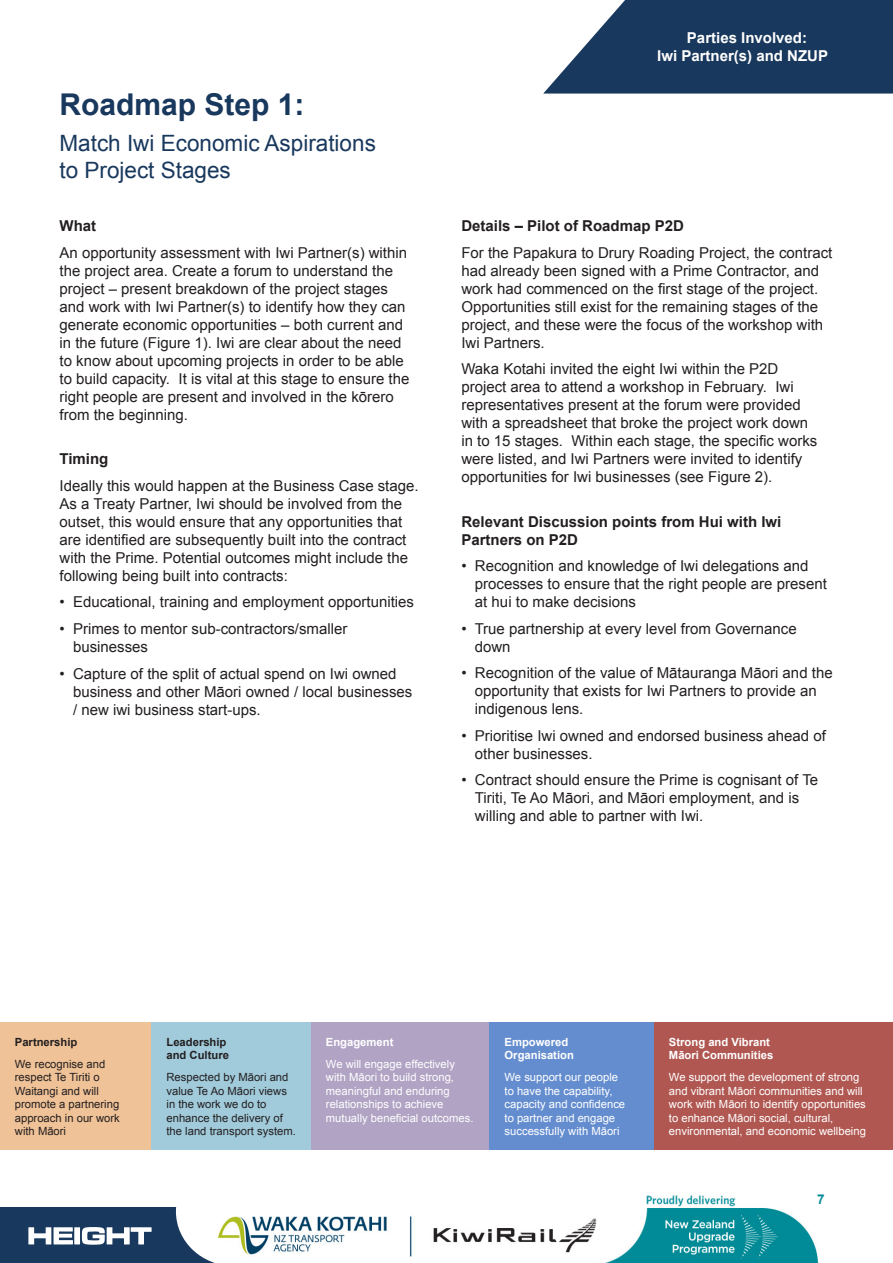
<style>
.page{position:relative;width:893px;height:1263px;background:#fff}
.page>*{position:absolute;margin:0;border:0;box-sizing:border-box;transform-origin:0 0}
.t1{font:700 30px "Arial";color:#19385d}
.t2{font:22.5px/27px "Arial";color:#19385d}
.t3{font:15px/18px "Arial";color:#231f20}
.t4{font:700 15px/18px "Arial";color:#231f20}
.t5{font:700 15px/18px "Arial";color:#fff;text-align:center}
.t6{font:700 13.5px "Arial";color:#018b98}
.t7{font:11.25px/13.5px "Arial";color:#fff}
.t8{font:11.25px/13.5px "Arial";color:#231f20}
.t9{font:700 11.25px/13.5px "Arial";color:#fff}
.t10{font:700 11.25px/13.5px "Arial";color:#231f20}
</style>
<div class="page">
<div style="left:0;top:1208px;width:234px;height:55px;background:#19385d"></div>
<svg style="left:176px;top:1207px;width:42px;height:56px"></svg>
<img style="left:218px;top:1195px;width:599px;height:68px">
<svg style="left:28px;top:1227px;width:124px;height:18px"></svg>
<div style="left:0;top:1023px;width:152px;height:127px;background:#f0c297"></div>
<div style="left:152px;top:1023px;width:159px;height:127px;background:#a1cbdb"></div>
<div style="left:311px;top:1023px;width:179px;height:127px;background:#b0a3c4"></div>
<div style="left:490px;top:1023px;width:164px;height:127px;background:#648dcf"></div>
<div style="left:654px;top:1023px;width:239px;height:127px;background:#b05751"></div>
<svg style="left:543px;top:0;width:350px;height:94px;background:#355070"></svg>
<p class="t1" style="left:60px;top:85px;width:247px">Roadmap Step 1:</p>
<p class="t2" style="left:60px;top:130px;width:318px">Match Iwi Economic Aspirations to Project Stages</p>
<p class="t4" style="left:60px;top:218px;width:38px">What</p>
<p class="t3" style="left:60px;top:244px;width:351px">An opportunity assessment with Iwi Partner(s) within the project area. Create a forum to understand the project – present breakdown of the project stages and work with Iwi Partner(s) to identify how they can generate economic opportunities – both current and in the future (Figure 1). Iwi are clear about the need to know about upcoming projects in order to be able to build capacity. It is vital at this stage to ensure the right people are present and involved in the kōrero from the beginning.</p>
<p class="t4" style="left:60px;top:451px;width:50px">Timing</p>
<p class="t3" style="left:60px;top:477px;width:361px">Ideally this would happen at the Business Case stage.<br>As a Treaty Partner, Iwi should be involved from the outset, this would ensure that any opportunities that are identified are subsequently built into the contract with the Prime. Potential outcomes might include the following being built into contracts:</p>
<p class="t3" style="left:60px;top:593px;width:356px">• Educational, training and employment opportunities</p>
<p class="t3" style="left:73px;top:620px;width:276px;text-indent:-14px">• Primes to mentor sub-contractors/smaller businesses</p>
<p class="t3" style="left:73px;top:664px;width:341px;text-indent:-14px">• Capture of the split of actual spend on Iwi owned business and other Māori owned / local businesses / new iwi business start-ups.</p>
<p class="t5" style="left:657px;top:29px;width:172px">Parties Involved:<br>Iwi Partner(s) and NZUP</p>
<p class="t4" style="left:461px;top:217px;width:224px">Details – Pilot of Roadmap P2D</p>
<p class="t3" style="left:461px;top:243px;width:372px">For the Papakura to Drury Roading Project, the contract had already been signed with a Prime Contractor, and work had commenced on the first stage of the project.<br>Opportunities still exist for the remaining stages of the project, and these were the focus of the workshop with Iwi Partners.</p>
<p class="t3" style="left:461px;top:360px;width:357px">Waka Kotahi invited the eight Iwi within the P2D project area to attend a workshop in February. Iwi representatives present at the forum were provided with a spreadsheet that broke the project work down in to 15 stages. Within each stage, the specific works were listed, and Iwi Partners were invited to identify opportunities for Iwi businesses (see Figure 2).</p>
<p class="t4" style="left:461px;top:513px;width:322px">Relevant Discussion points from Hui with Iwi<br>Partners on P2D</p>
<p class="t3" style="left:475px;top:557px;width:353px;text-indent:-14px">• Recognition and knowledge of Iwi delegations and processes to ensure that the right people are present at hui to make decisions</p>
<p class="t3" style="left:475px;top:619px;width:324px;text-indent:-13px">• True partnership at every level from Governance down</p>
<p class="t3" style="left:475px;top:664px;width:359px;text-indent:-14px">• Recognition of the value of Mātauranga Māori and the opportunity that exists for Iwi Partners to provide an indigenous lens.</p>
<p class="t3" style="left:475px;top:726px;width:353px;text-indent:-14px">• Prioritise Iwi owned and endorsed business ahead of other businesses.</p>
<p class="t3" style="left:475px;top:771px;width:345px;text-indent:-14px">• Contract should ensure the Prime is cognisant of Te<br>Tiriti, Te Ao Māori, and Māori employment, and is willing and able to partner with Iwi.</p>
<p class="t10" style="left:15px;top:1035px;width:64px">Partnership</p>
<p class="t8" style="left:15px;top:1057px;width:107px">We recognise and respect Te Tiriti o<br>Waitangi and will promote a partnering approach in our work with Māori</p>
<p class="t10" style="left:166px;top:1035px;width:64px">Leadership and Culture</p>
<p class="t8" style="left:166px;top:1071px;width:131px">Respected by Māori and value Te Ao Māori views in the work we do to enhance the delivery of the land transport system.</p>
<p class="t9" style="left:326px;top:1035px;width:69px">Engagement</p>
<p class="t7" style="left:326px;top:1057px;width:149px">We will engage effectively with Māori to build strong, meaningful and enduring relationships to achieve mutually beneficial outcomes.</p>
<p class="t9" style="left:504px;top:1035px;width:71px">Empowered<br>Organisation</p>
<p class="t7" style="left:504px;top:1071px;width:122px">We support our people to have the capability, capacity and confidence to partner and engage successfully with Māori</p>
<p class="t9" style="left:669px;top:1035px;width:106px">Strong and Vibrant<br>Māori Communities</p>
<p class="t7" style="left:669px;top:1071px;width:198px">We support the development of strong and vibrant Māori communities and will work with Māori to identify opportunities to enhance Māori social, cultural, environmental, and economic wellbeing</p>
<p class="t6" style="left:817px;top:1190px;width:9px">7</p>
</div>
